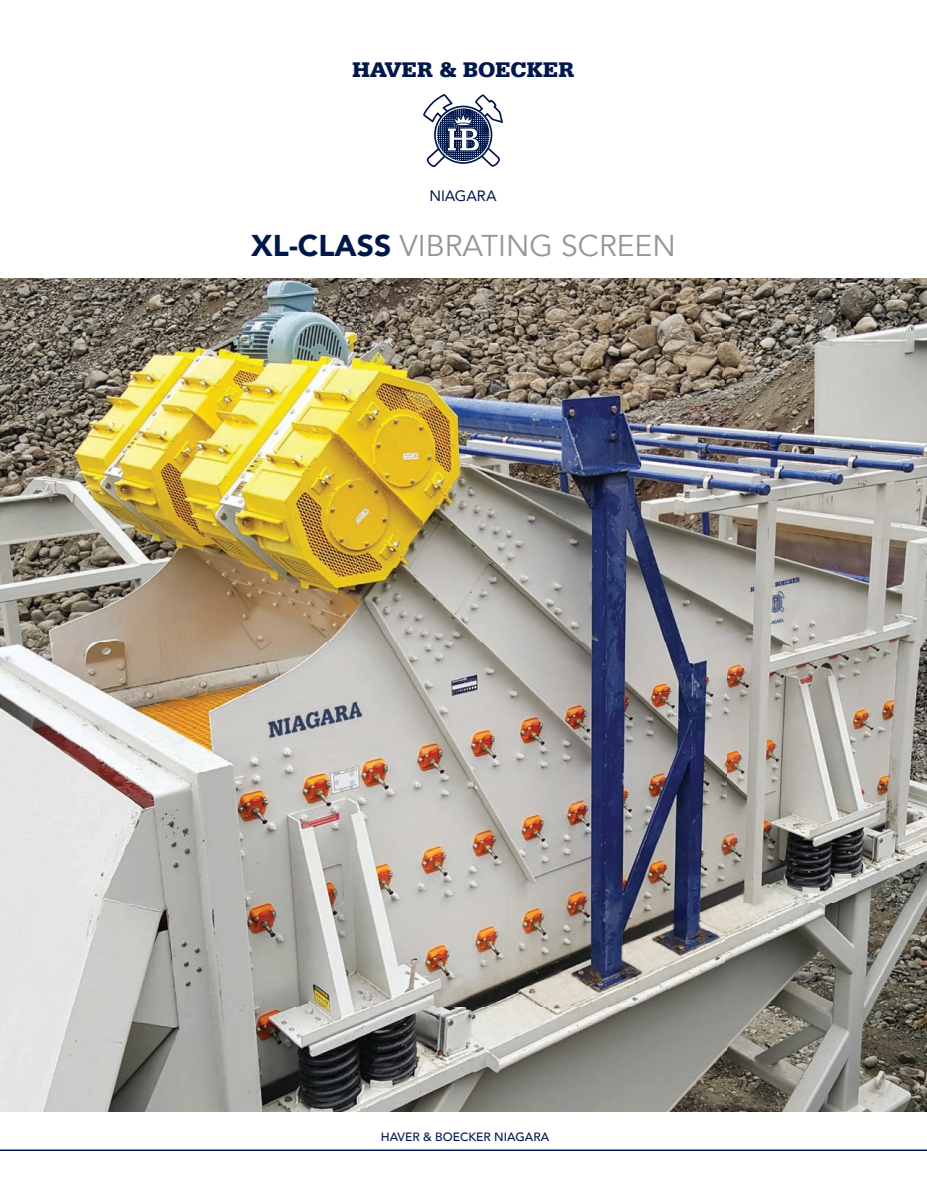
<style>
.page{position:relative;width:927px;height:1197px;background:#fff}
.page>*{position:absolute;margin:0;border:0;box-sizing:border-box;transform-origin:0 0}
.t1{font:30px "Avenir";color:#939598}
.t2{font:900 22.35px "Serifa Std";letter-spacing:.005em;color:#00174a}
.t3{font:14.85px "Avenir LT Std";letter-spacing:-.005em;color:#00174a}
.t4{font:500 12px "Avenir";color:#00174a}
.s1{font-weight:900;color:#00174a}
</style>
<div class="page">
<img style="left:0;top:279px;width:927px;height:833px">
<svg style="left:423px;top:94px;width:80px;height:73px"></svg>
<hr style="left:0;top:1150px;width:927px;height:1px;background:#00174a">
<p class="t2" style="left:352px;top:57px;width:224px">HAVER &amp; BOECKER</p>
<p class="t3" style="left:430px;top:187px;width:69px">NIAGARA</p>
<p class="t1" style="left:251px;top:228px;width:426px"><span class="s1">XL-CLASS</span> VIBRATING SCREEN</p>
<p class="t4" style="left:381px;top:1127px;width:170px">HAVER &amp; BOECKER NIAGARA</p>
</div>
